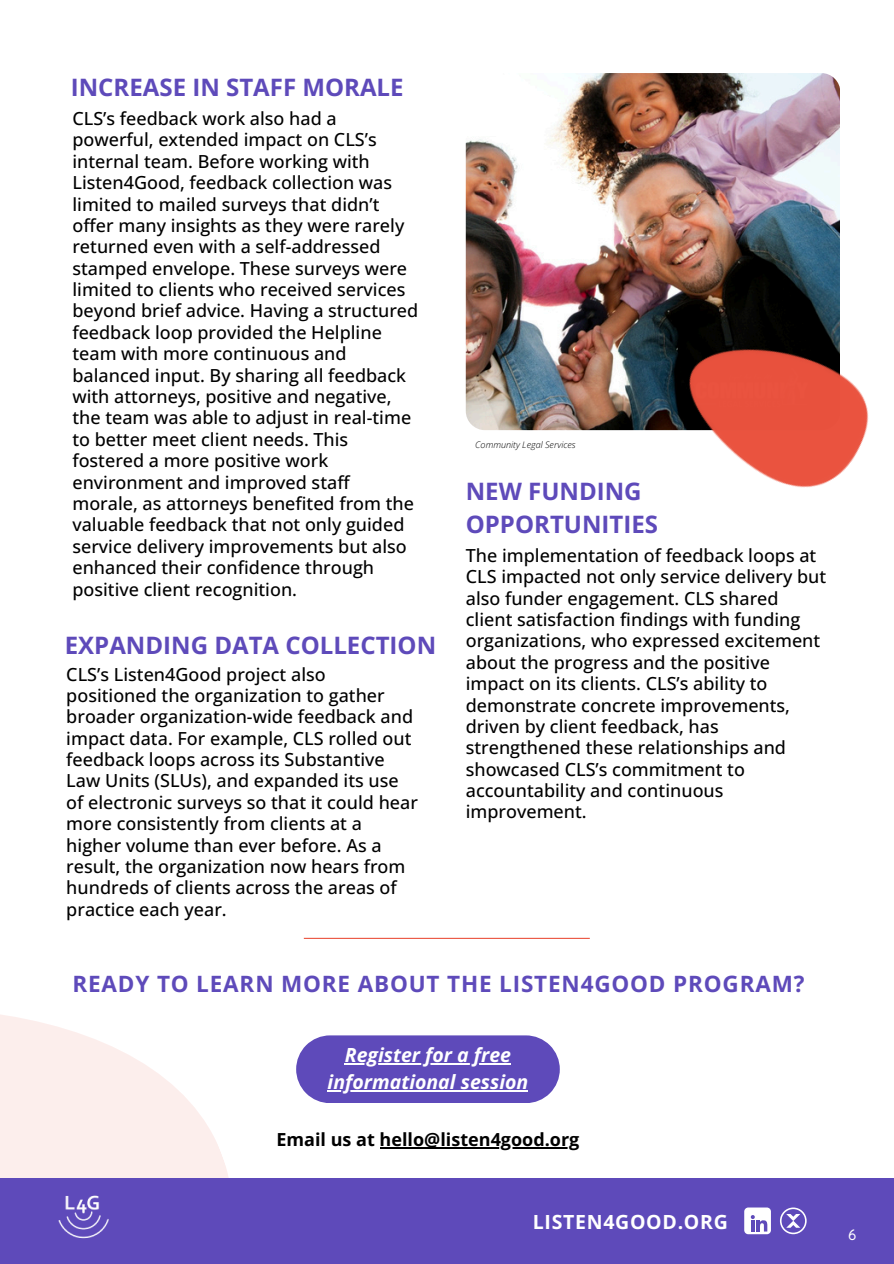
<style>
.page{position:relative;width:894px;height:1264px;background:#fff}
.page>*{position:absolute;margin:0;border:0;box-sizing:border-box;transform-origin:0 0}
.t1{font:700 24px/32.7px "Open Sans";color:#5e4aba}
.t2{font:700 22.5px "Open Sans";letter-spacing:.035em;color:#5e4aba}
.t3{font:italic 700 19.5px/27px "Open Sans";color:#fff;text-align:center}
.t4{font:700 19.5px "Open Sans";letter-spacing:.035em;color:#fff}
.t5{font:500 18px/21.3px "Open Sans";color:#000}
.t6{font:700 18px "Open Sans";color:#000}
.t7{font:500 14.85px "Quicksand";color:#fff}
.t8{font:italic 300 9px "Open Sans";color:#000}
</style>
<div class="page">
<svg style="left:0;top:1015px;width:229px;height:163px;fill:#fceeec"></svg>
<svg style="left:296px;top:1035px;width:263px;height:68px;background:#6a58bf"></svg>
<hr style="left:345px;top:1063px;width:166px;height:1px;background:#fff">
<hr style="left:327px;top:1090px;width:201px;height:1px;background:#fff">
<div style="left:0;top:1178px;width:893px;height:85px;background:#5e4aba"></div>
<div style="left:744px;top:1207px;width:26px;height:27px;background:#fff;border-radius:4px"></div>
<svg style="left:750px;top:1215px;width:17px;height:16px"></svg>
<svg style="left:780px;top:1207px;width:26px;height:27px"></svg>
<img style="left:58px;top:1195px;width:51px;height:44px">
<img style="left:465px;top:73px;width:374px;height:357px;border-radius:19px">
<hr style="left:304px;top:937px;width:285px;height:1px;background:#ea5440">
<img style="left:621px;top:247px;width:248px;height:241px">
<hr style="left:379px;top:1147px;width:200px;height:1px;background:#000">
<h1 class="t1" style="left:71px;top:70px;width:334px">INCREASE IN STAFF MORALE</h1>
<p class="t5" style="left:72px;top:107px;width:347px">CLS’s feedback work also had a powerful, extended impact on CLS’s internal team. Before working with Listen4Good, feedback collection was limited to mailed surveys that didn’t offer many insights as they were rarely returned even with a self-addressed stamped envelope. These surveys were limited to clients who received services beyond brief advice. Having a structured feedback loop provided the Helpline team with more continuous and balanced input. By sharing all feedback with attorneys, positive and negative, the team was able to adjust in real-time to better meet client needs. This fostered a more positive work environment and improved staff morale, as attorneys benefited from the valuable feedback that not only guided service delivery improvements but also enhanced their confidence through positive client recognition.</p>
<h1 class="t1" style="left:65px;top:628px;width:373px">EXPANDING DATA COLLECTION</h1>
<p class="t5" style="left:66px;top:663px;width:353px">CLS’s Listen4Good project also positioned the organization to gather broader organization-wide feedback and impact data. For example, CLS rolled out feedback loops across its Substantive Law Units (SLUs), and expanded its use of electronic surveys so that it could hear more consistently from clients at a higher volume than ever before. As a result, the organization now hears from hundreds of clients across the areas of practice each year.</p>
<p class="t8" style="left:475px;top:438px;width:102px">Community Legal Services</p>
<h1 class="t1" style="left:465px;top:474px;width:194px">NEW FUNDING<br>OPPORTUNITIES</h1>
<p class="t5" style="left:465px;top:544px;width:362px">The implementation of feedback loops at CLS impacted not only service delivery but also funder engagement. CLS shared client satisfaction findings with funding organizations, who expressed excitement about the progress and the positive impact on its clients. CLS’s ability to demonstrate concrete improvements, driven by client feedback, has strengthened these relationships and showcased CLS’s commitment to accountability and continuous improvement.</p>
<p class="t2" style="left:72px;top:967px;width:733px">READY TO LEARN MORE ABOUT THE LISTEN4GOOD PROGRAM?</p>
<p class="t3" style="left:327px;top:1041px;width:202px">Register for a free informational session</p>
<p class="t6" style="left:276px;top:1127px;width:304px">Email us at hello@listen4good.org</p>
<p class="t4" style="left:532px;top:1208px;width:196px">LISTEN4GOOD.ORG</p>
<p class="t7" style="left:847px;top:1222px;width:10px">6</p>
</div>
